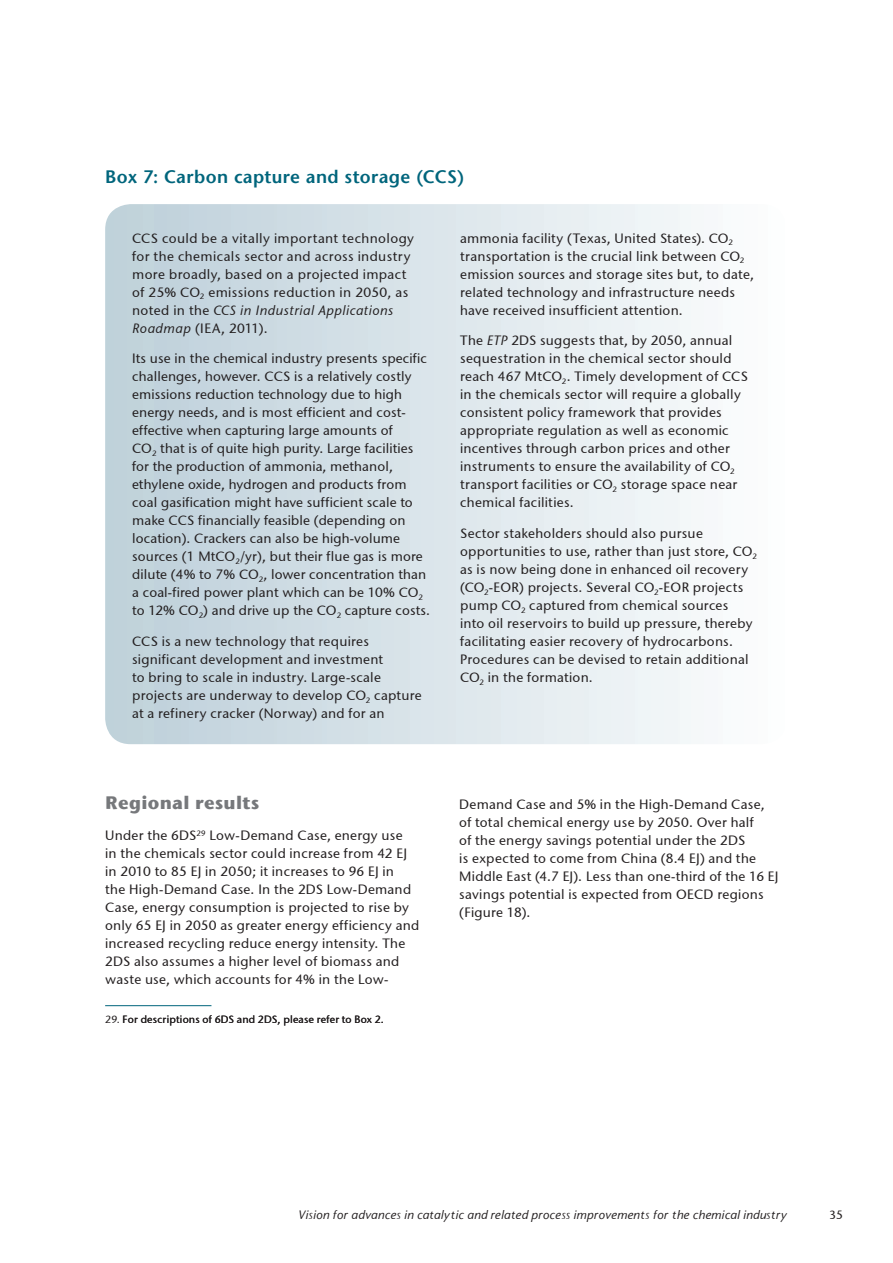
<style>
.page{position:relative;width:893px;height:1263px;background:#fff}
.page>*{position:absolute;margin:0;border:0;box-sizing:border-box;transform-origin:0 0}
._05_-_Titre_Figure{font:600 18px "Stone Sans LT";letter-spacing:.02em;color:#00657c}
._03_-_Sous_titre{font:700 18px "Stone Sans ITC";letter-spacing:.015em;color:#76787b}
._001_Texte_Courant{font:13.5px/18px "Stone Sans ITCTT Medium";letter-spacing:.015em;color:#231f20}
._006_-_Footnotes{font:13.5px/18px "Stone Sans ITCTT Medium";letter-spacing:.02em;color:#231f20}
._02_-_Titre_01{font:italic 12px "Stone Sans";letter-spacing:.02em;color:#231f20}
.t1{font:12px "Stone Sans ITCTT Medium";color:#231f20}
._006_-_Footnotes-2{font:10.5px "Stone Sans ITCTT Medium";color:#231f20}
.s1{font-style:italic}
</style>
<div class="page">
<svg style="left:105px;top:204px;width:586px;height:540px;background:#d8e3e8"></svg>
<hr style="left:105px;top:1005px;width:106px;height:1px;background:#00657c">
<p class="_05_-_Titre_Figure" style="left:105px;top:166px;width:361px">Box 7: Carbon capture and storage (CCS)</p>
<p class="_001_Texte_Courant" style="left:132px;top:229px;width:283px">CCS could be a vitally important technology for the chemicals sector and across industry more broadly, based on a projected impact of 25% CO<sub>2</sub> emissions reduction in 2050, as noted in the <span class="s1">CCS in Industrial Applications Roadmap</span> (IEA, 2011).</p>
<p class="_001_Texte_Courant" style="left:132px;top:350px;width:299px">Its use in the chemical industry presents specific challenges, however. CCS is a relatively costly emissions reduction technology due to high energy needs, and is most efficient and cost&shy;effective when capturing large amounts of<br>CO<sub>2</sub> that is of quite high purity. Large facilities for the production of ammonia, methanol, ethylene oxide, hydrogen and products from coal gasification might have sufficient scale to make CCS financially feasible (depending on location). Crackers can also be high-volume sources (1 MtCO<sub>2</sub>/yr), but their flue gas is more dilute (4% to 7% CO<sub>2</sub>, lower concentration than a coal-fired power plant which can be 10% CO<sub>2 </sub>to 12% CO<sub>2</sub>) and drive up the CO<sub>2</sub> capture costs.</p>
<p class="_001_Texte_Courant" style="left:132px;top:632px;width:291px">CCS is a new technology that requires significant development and investment<br>to bring to scale in industry. Large-scale projects are underway to develop CO<sub>2</sub> capture at a refinery cracker (Norway) and for an</p>
<p class="_03_-_Sous_titre" style="left:105px;top:791px;width:156px">Regional results</p>
<p class="_001_Texte_Courant" style="left:105px;top:826px;width:316px">Under the 6DS<sup>29</sup> Low-Demand Case, energy use<br>in the chemicals sector could increase from 42 EJ in 2010 to 85 EJ in 2050; it increases to 96 EJ in<br>the High-Demand Case. In the 2DS Low-Demand Case, energy consumption is projected to rise by only 65 EJ in 2050 as greater energy efficiency and increased recycling reduce energy intensity. The 2DS also assumes a higher level of biomass and waste use, which accounts for 4% in the Low-</p>
<p class="_006_-_Footnotes-2" style="left:105px;top:1013px;width:16px">29.</p>
<p class="_001_Texte_Courant" style="left:460px;top:229px;width:295px">ammonia facility (Texas, United States). CO<sub>2 </sub>transportation is the crucial link between CO<sub>2 </sub>emission sources and storage sites but, to date, related technology and infrastructure needs have received insufficient attention.</p>
<p class="_001_Texte_Courant" style="left:460px;top:332px;width:289px">The <span class="s1">ETP</span> 2DS suggests that, by 2050, annual sequestration in the chemical sector should reach 467 MtCO<sub>2</sub>. Timely development of CCS in the chemicals sector will require a globally consistent policy framework that provides appropriate regulation as well as economic incentives through carbon prices and other instruments to ensure the availability of CO<sub>2 </sub>transport facilities or CO<sub>2</sub> storage space near chemical facilities.</p>
<p class="_001_Texte_Courant" style="left:460px;top:524px;width:298px">Sector stakeholders should also pursue opportunities to use, rather than just store, CO<sub>2 </sub>as is now being done in enhanced oil recovery (CO<sub>2</sub>-EOR) projects. Several CO<sub>2</sub>-EOR projects pump CO<sub>2</sub> captured from chemical sources<br>into oil reservoirs to build up pressure, thereby facilitating easier recovery of hydrocarbons.<br>Procedures can be devised to retain additional CO<sub>2</sub> in the formation.</p>
<p class="_006_-_Footnotes" style="left:459px;top:795px;width:321px">Demand Case and 5% in the High-Demand Case, of total chemical energy use by 2050. Over half<br>of the energy savings potential under the 2DS<br>is expected to come from China (8.4 EJ) and the Middle East (4.7 EJ). Less than one-third of the 16 EJ savings potential is expected from OECD regions (Figure 18).</p>
<p class="_02_-_Titre_01" style="left:298px;top:1209px;width:490px">Vision for advances in catalytic and related process improvements for the chemical industry</p>
<p class="t1" style="left:829px;top:1208px;width:15px">35</p>
</div>
